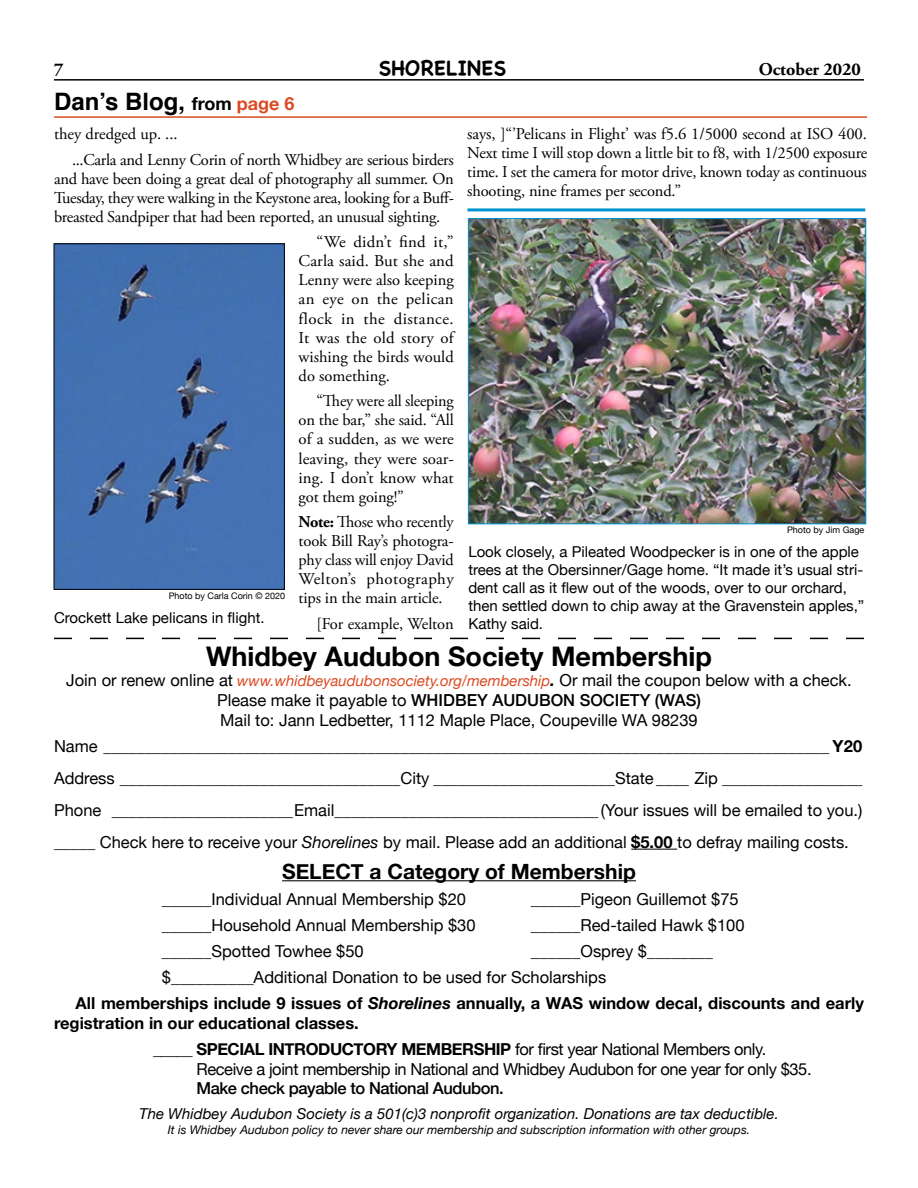
<style>
.page{position:relative;width:918px;height:1188px;background:#fff}
.page>*{position:absolute;margin:0;border:0;box-sizing:border-box;transform-origin:0 0}
.t1{font:700 27px "Helvetica Neue";color:#000}
.continued_from{font:700 24px "Helvetica";color:#000}
.t2{font:700 21px "Helvetica Neue";color:#000}
.t3{font:700 21px "Chalkboard SE";color:#000}
.t4{font:700 18px "Adobe Garamond Pro";color:#000}
.body_text{font:16.5px/19.2px "Adobe Garamond Pro";letter-spacing:-.01em;color:#000;text-align:justify}
.t5{font:16.5px/31.8px "Helvetica Neue";color:#000;text-align:center}
.t6{font:700 16.5px/25.8px "Helvetica Neue";color:#000}
.t7{font:16.5px "Helvetica Neue";letter-spacing:-.025em;color:#000}
.t8{font:500 16.5px "Helvetica Neue";letter-spacing:-.025em;color:#000}
.t9{font:15px/18px "Helvetica Neue";color:#000}
.t10{font:italic 15px "Helvetica Neue";color:#000}
.t11{font:italic 12px "Helvetica Neue";color:#000}
.credit{font:9px "Helvetica Neue";color:#000}
.s1{font-family:"Helvetica Neue";font-size:18px}
.s2{font-family:"Helvetica Neue";font-size:18px;color:#da4b22}
.s3{font-weight:700}
.s4{font-style:italic;font-size:15px;color:#da4b22}
.s5{font-weight:700;font-style:italic}
.s6{font-weight:500}
.s7{font-style:italic}
.s8{font-weight:400}
</style>
<div class="page">
<hr style="left:54px;top:79px;width:810px;height:2px;background:#000">
<svg style="left:54px;top:638px;width:810px;height:1px"></svg>
<hr style="left:631px;top:849px;width:46px;height:1px;background:#000">
<hr style="left:282px;top:880px;width:354px;height:1px;background:#000">
<img style="left:56px;top:245px;width:227px;height:343px">
<div style="left:54px;top:243px;width:231px;height:347px;border:1px solid #000"></div>
<hr style="left:54px;top:116px;width:813px;height:2px;background:#da4b22">
<img style="left:470px;top:220px;width:394px;height:302px">
<div style="left:468px;top:218px;width:398px;height:306px;border:1px solid #0193cf"></div>
<hr style="left:467px;top:208px;width:398px;height:3px;background:#0193cf">
<p class="t4" style="left:54px;top:58px;width:11px">7</p>
<p class="t3" style="left:379px;top:55px;width:129px">SHORELINES</p>
<p class="t4" style="left:759px;top:58px;width:104px">October 2020</p>
<p class="continued_from" style="left:54px;top:82px;width:242px">Dan’s Blog, <span class="s1">from</span> <span class="s2">page 6</span></p>
<p class="body_text" style="left:54px;top:125px;width:125px">they dredged up. ...</p>
<p class="body_text" style="left:54px;top:150px;width:401px;text-indent:18px">...Carla and Lenny Corin of north Whidbey are serious birders and have been doing a great deal of photography all summer. On Tuesday, they were walking in the Keystone area, looking for a Buff&shy;breasted Sandpiper that had been reported, an unusual sighting.</p>
<p class="body_text" style="left:299px;top:233px;width:158px;text-indent:18px">“We didn’t find it,” Carla said. But she and Lenny were also keeping an eye on the pelican flock in the distance.<br>It was the old story of wishing the birds would do something.</p>
<p class="body_text" style="left:299px;top:392px;width:157px;text-indent:18px">“They were all sleeping on the bar,” she said. “All of a sudden, as we were leaving, they were soar&shy;ing. I don’t know what got them going!”</p>
<p class="body_text" style="left:299px;top:513px;width:157px"><span class="s3">Note:</span> Those who recently took Bill Ray’s photogra&shy;phy class will enjoy David Welton’s photography tips in the main article.</p>
<p class="body_text" style="left:317px;top:614px;width:139px">[For example, Welton</p>
<p class="credit" style="left:169px;top:589px;width:118px">Photo by Carla Corin © 2020</p>
<p class="t9" style="left:54px;top:610px;width:212px">Crockett Lake pelicans in flight.</p>
<p class="body_text" style="left:467px;top:125px;width:402px;line-height:18.8px">says, ]“’Pelicans in Flight’ was f5.6 1/5000 second at ISO 400.<br>Next time I will stop down a little bit to f8, with 1/2500 exposure time. I set the camera for motor drive, known today as continuous shooting, nine frames per second.”</p>
<p class="credit" style="left:787px;top:523px;width:79px">Photo by Jim Gage</p>
<p class="t9" style="left:468px;top:543px;width:397px">Look closely, a Pileated Woodpecker is in one of the apple trees at the Obersinner/Gage home. “It made it’s usual stri&shy;dent call as it flew out of the woods, over to our orchard, then settled down to chip away at the Gravenstein apples,” Kathy said.</p>
<h1 class="t1" style="left:206px;top:635px;width:507px">Whidbey Audubon Society Membership</h1>
<p class="t5" style="left:66px;top:671px;width:787px;line-height:19.8px">Join or renew online at <span class="s4">www.whidbeyaudubonsociety.org/membership</span><span class="s5">.</span> Or mail the coupon below with a check.<br>Please make it payable to <span class="s6">WHIDBEY AUDUBON SOCIETY (WAS)<br></span>Mail to: Jann Ledbetter, 1112 Maple Place, Coupeville WA 98239</p>
<p class="t5" style="left:54px;top:731px;width:810px;text-align:justify">Name ________________________________________________________________________________________ <span class="s3">Y20<br></span>Address __________________________________City ______________________State ____ Zip _________________ Phone ______________________Email________________________________ (Your issues will be emailed to you.) _____ Check here to receive your <span class="s7">Shorelines</span> by mail. Please add an additional <span class="s3">$5.00</span> to defray mailing costs.</p>
<p class="t2" style="left:282px;top:855px;width:355px">SELECT a Category of Membership</p>
<p class="t5" style="left:162px;top:884px;width:306px">______Individual Annual Membership $20</p>
<p class="t5" style="left:531px;top:884px;width:209px">______Pigeon Guillemot $75</p>
<p class="t5" style="left:162px;top:910px;width:315px">______Household Annual Membership $30</p>
<p class="t5" style="left:531px;top:910px;width:215px">______Red-tailed Hawk $100</p>
<p class="t5" style="left:162px;top:936px;width:203px">______Spotted Towhee $50</p>
<p class="t5" style="left:531px;top:936px;width:184px">______Osprey $________</p>
<p class="t5" style="left:162px;top:963px;width:446px">$__________Additional Donation to be used for Scholarships</p>
<p class="t6" style="left:76px;top:991px;width:790px">All memberships include 9 issues of <span class="s7">Shorelines</span> annually, a WAS window decal, discounts and early</p>
<p class="t6" style="left:153px;top:1011px;width:615px;text-indent:-99px">registration in our educational classes.<br><span class="s8">_____</span> SPECIAL INTRODUCTORY MEMBERSHIP <span class="s8">for first year National Members only.</span></p>
<p class="t7" style="left:196px;top:1057px;width:617px">Receive a joint membership in National and Whidbey Audubon for one year for only $35.</p>
<p class="t8" style="left:196px;top:1075px;width:309px">Make check payable to National Audubon.</p>
<p class="t10" style="left:139px;top:1103px;width:641px">The Whidbey Audubon Society is a 501(c)3 nonprofit organization. Donations are tax deductible.</p>
<p class="t11" style="left:168px;top:1121px;width:584px">It is Whidbey Audubon policy to never share our membership and subscription information with other groups.</p>
</div>
